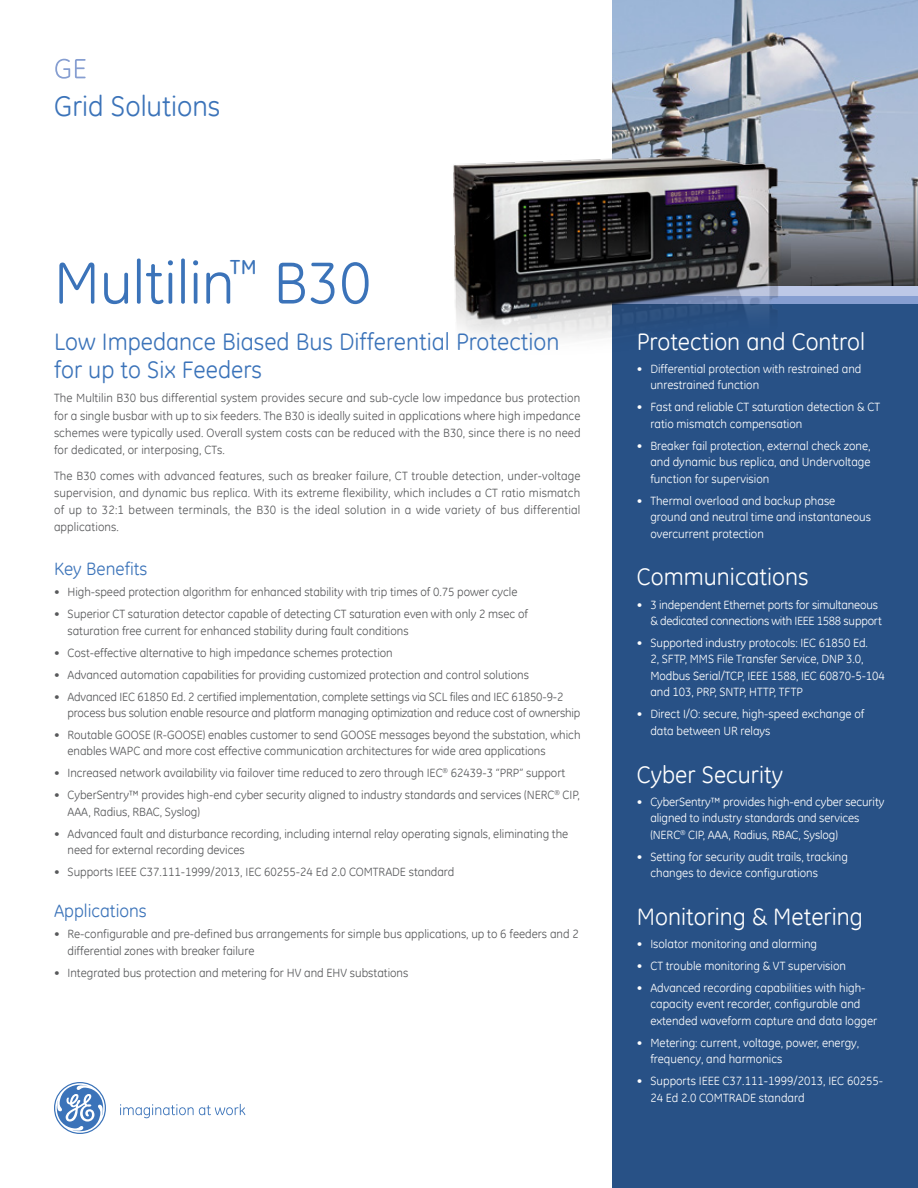
<style>
.page{position:relative;width:918px;height:1188px;background:#fff}
.page>*{position:absolute;margin:0;border:0;box-sizing:border-box;transform-origin:0 0}
.t1{font:60px "GE Inspira";color:#3b73b9}
.t2{font:28.5px "GE Inspira";color:#3b73b9}
.t3{font:24px "GE Inspira";color:#fff}
.t4{font:24px/28.8px "GE Inspira";color:#3b73b9}
.t5{font:18px "GE Inspira";color:#3b73b9}
.t6{font:12px/17.2px "GE Inspira";color:#58595b}
.t7{font:12px/16.5px "GE Inspira";color:#fff}
</style>
<div class="page">
<svg style="left:55px;top:59px;width:31px;height:20px"></svg>
<div style="left:612px;top:296px;width:306px;height:892px;background:#285186"></div>
<div style="left:612px;top:294px;width:306px;height:10px;background:#869ed1"></div>
<div style="left:612px;top:286px;width:306px;height:10px;background:#bdc8e7"></div>
<svg style="left:120px;top:1104px;width:125px;height:14px"></svg>
<svg style="left:54px;top:1082px;width:52px;height:52px"></svg>
<img style="left:612px;top:0;width:306px;height:286px">
<img style="left:453px;top:154px;width:337px;height:185px">
<h2 class="t2" style="left:54px;top:88px;width:168px">Grid Solutions</h2>
<h1 class="t1" style="left:54px;top:244px;width:319px">Multilin<sup>™</sup> B30</h1>
<h3 class="t4" style="left:54px;top:326px;width:507px">Low Impedance Biased Bus Differential Protection for up to Six Feeders</h3>
<p class="t6" style="left:54px;top:389px;width:528px;text-align:justify">The Multilin B30 bus differential system provides secure and sub-cycle low impedance bus protection for a single busbar with up to six feeders. The B30 is ideally suited in applications where high impedance schemes were typically used. Overall system costs can be reduced with the B30, since there is no need for dedicated, or interposing, CTs.</p>
<p class="t6" style="left:54px;top:467px;width:528px;text-align:justify">The B30 comes with advanced features, such as breaker failure, CT trouble detection, under-voltage supervision, and dynamic bus replica. With its extreme flexibility, which includes a CT ratio mismatch of up to 32:1 between terminals, the B30 is the ideal solution in a wide variety of bus differential applications.</p>
<h3 class="t5" style="left:54px;top:557px;width:95px">Key Benefits</h3>
<p class="t6" style="left:54px;top:583px;width:465px">• High-speed protection algorithm for enhanced stability with trip times of 0.75 power cycle</p>
<p class="t6" style="left:68px;top:606px;width:462px;line-height:16.5px;text-indent:-14px">• Superior CT saturation detector capable of detecting CT saturation even with only 2 msec of saturation free current for enhanced stability during fault conditions</p>
<p class="t6" style="left:54px;top:644px;width:340px">• Cost-effective alternative to high impedance schemes protection</p>
<p class="t6" style="left:54px;top:666px;width:476px">• Advanced automation capabilities for providing customized protection and control solutions</p>
<p class="t6" style="left:68px;top:688px;width:515px;line-height:16.5px;text-indent:-14px">• Advanced IEC 61850 Ed. 2 certified implementation, complete settings via SCL files and IEC 61850-9-2 process bus solution enable resource and platform managing optimization and reduce cost of ownership</p>
<p class="t6" style="left:68px;top:726px;width:515px;line-height:16.5px;text-indent:-14px">• Routable GOOSE (R-GOOSE) enables customer to send GOOSE messages beyond the substation, which enables WAPC and more cost effective communication architectures for wide area applications</p>
<p class="t6" style="left:54px;top:764px;width:513px">• Increased network availability via failover time reduced to zero through IEC<sup>®</sup> 62439-3 “PRP” support</p>
<p class="t6" style="left:68px;top:787px;width:514px;line-height:16.5px;text-indent:-13px">• CyberSentry™ provides high-end cyber security aligned to industry standards and services (NERC<sup>®</sup> CIP,<br>AAA, Radius, RBAC, Syslog)</p>
<p class="t6" style="left:68px;top:825px;width:502px;line-height:16.5px;text-indent:-14px">• Advanced fault and disturbance recording, including internal relay operating signals, eliminating the need for external recording devices</p>
<p class="t6" style="left:54px;top:863px;width:402px">• Supports IEEE C37.111-1999/2013, IEC 60255-24 Ed 2.0 COMTRADE standard</p>
<h3 class="t5" style="left:54px;top:899px;width:94px">Applications</h3>
<p class="t6" style="left:68px;top:926px;width:513px;line-height:16.5px;text-indent:-14px">• Re-configurable and pre-defined bus arrangements for simple bus applications, up to 6 feeders and 2 differential zones with breaker failure</p>
<p class="t6" style="left:54px;top:964px;width:356px">• Integrated bus protection and metering for HV and EHV substations</p>
<h3 class="t3" style="left:637px;top:326px;width:230px">Protection and Control</h3>
<p class="t7" style="left:650px;top:360px;width:213px;text-indent:-14px">• Differential protection with restrained and unrestrained function</p>
<p class="t7" style="left:650px;top:399px;width:231px;text-indent:-14px">• Fast and reliable CT saturation detection &amp; CT ratio mismatch compensation</p>
<p class="t7" style="left:650px;top:437px;width:222px;text-align:justify;text-indent:-14px">• Breaker fail protection, external check zone, and dynamic bus replica, and Undervoltage function for supervision</p>
<p class="t7" style="left:650px;top:492px;width:222px;text-indent:-14px">• Thermal overload and backup phase ground and neutral time and instantaneous overcurrent protection</p>
<h3 class="t3" style="left:637px;top:562px;width:173px">Communications</h3>
<p class="t7" style="left:650px;top:596px;width:233px;text-indent:-14px">• 3 independent Ethernet ports for simultaneous &amp; dedicated connections with IEEE 1588 support</p>
<p class="t7" style="left:650px;top:634px;width:236px;text-indent:-14px">• Supported industry protocols: IEC 61850 Ed.<br>2, SFTP, MMS File Transfer Service, DNP 3.0, Modbus Serial/TCP, IEEE 1588, IEC 60870-5-104 and 103, PRP, SNTP, HTTP, TFTP</p>
<p class="t7" style="left:650px;top:706px;width:216px;text-indent:-14px">• Direct I/O: secure, high-speed exchange of data between UR relays</p>
<h3 class="t3" style="left:637px;top:759px;width:148px">Cyber Security</h3>
<p class="t7" style="left:650px;top:793px;width:235px;text-indent:-14px">• CyberSentry™ provides high-end cyber security aligned to industry standards and services (NERC<sup>®</sup> CIP, AAA, Radius, RBAC, Syslog)</p>
<p class="t7" style="left:650px;top:848px;width:199px;text-indent:-14px">• Setting for security audit trails, tracking changes to device configurations</p>
<h3 class="t3" style="left:637px;top:901px;width:228px">Monitoring &amp; Metering</h3>
<p class="t7" style="left:637px;top:936px;width:182px">• Isolator monitoring and alarming</p>
<p class="t7" style="left:637px;top:957px;width:211px">• CT trouble monitoring &amp; VT supervision</p>
<p class="t7" style="left:650px;top:979px;width:228px;text-indent:-14px">• Advanced recording capabilities with high&shy;capacity event recorder, configurable and extended waveform capture and data logger</p>
<p class="t7" style="left:650px;top:1034px;width:210px;text-indent:-14px">• Metering: current, voltage, power, energy, frequency, and harmonics</p>
<p class="t7" style="left:650px;top:1073px;width:234px;text-indent:-14px">• Supports IEEE C37.111-1999/2013, IEC 60255-<br>24 Ed 2.0 COMTRADE standard</p>
</div>
